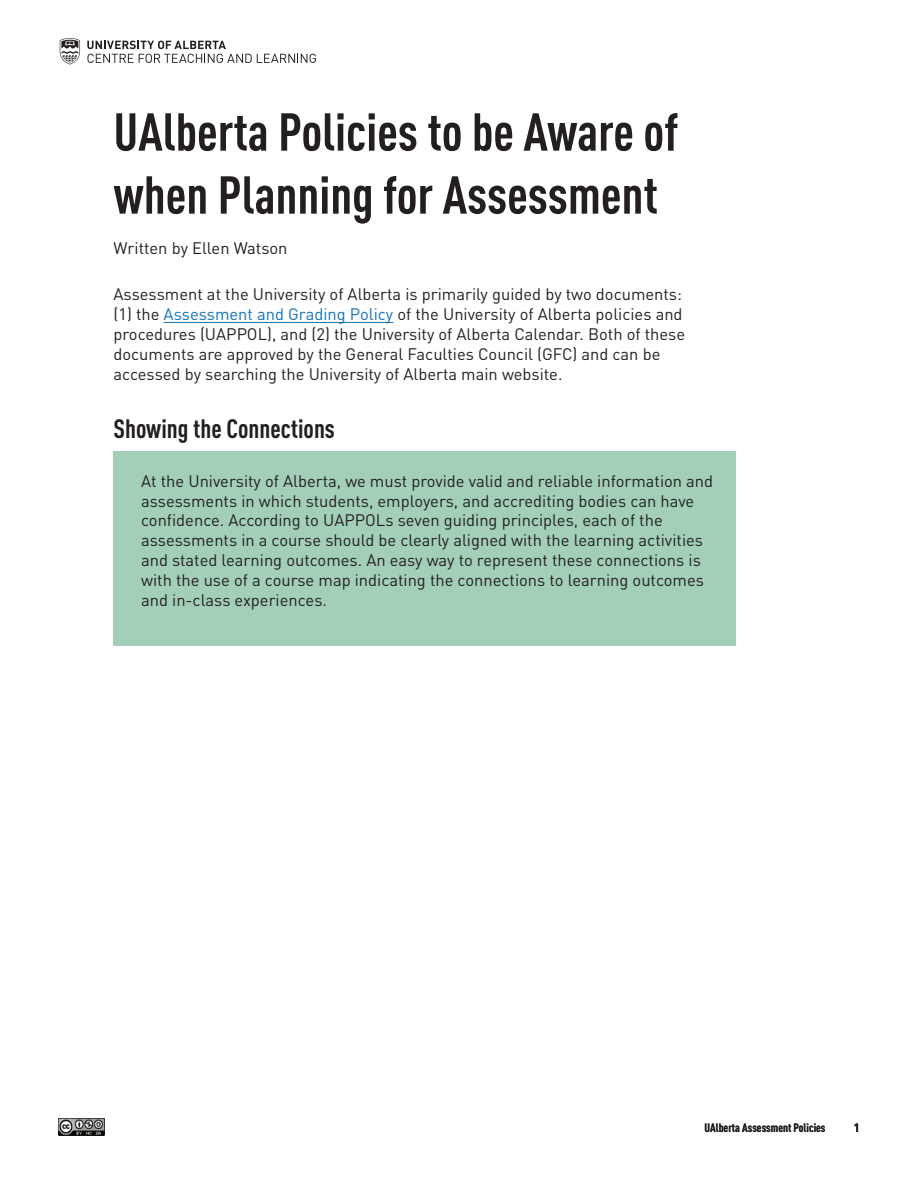
<style>
.page{position:relative;width:918px;height:1188px;background:#fff}
.page>*{position:absolute;margin:0;border:0;box-sizing:border-box;transform-origin:0 0}
.t1{font:700 condensed 52.5px/63px "DIN Pro";color:#231f20}
.t2{font:700 condensed 26.25px "DIN Pro";color:#231f20}
.t3{font:16.5px/19.8px "DIN Pro";color:#231f20}
.t4{font:700 condensed 12px "DIN Pro";color:#231f20}
.t5{font:700 12px "DIN Pro";color:#231f20}
.s1{color:#1074bc}
</style>
<div class="page">
<hr style="left:164px;top:322px;width:229px;height:1px;background:#1074bc">
<img style="left:58px;top:1119px;width:47px;height:16px">
<div style="left:113px;top:451px;width:623px;height:194px;background:#a3cfb8"></div>
<svg style="left:87px;top:41px;width:229px;height:22px"></svg>
<svg style="left:60px;top:38px;width:20px;height:26px"></svg>
<h1 class="t1" style="left:113px;top:96px;width:566px">UAlberta Policies to be Aware of when Planning for Assessment</h1>
<p class="t3" style="left:113px;top:236px;width:176px">Written by Ellen Watson</p>
<p class="t3" style="left:113px;top:283px;width:573px">Assessment at the University of Alberta is primarily guided by two documents: (1) the <span class="s1">Assessment and Grading Policy</span> of the University of Alberta policies and procedures (UAPPOL), and (2) the University of Alberta Calendar. Both of these documents are approved by the General Faculties Council (GFC) and can be accessed by searching the University of Alberta main website.</p>
<h2 class="t2" style="left:113px;top:409px;width:223px">Showing the Connections</h2>
<p class="t3" style="left:141px;top:469px;width:574px">At the University of Alberta, we must provide valid and reliable information and assessments in which students, employers, and accrediting bodies can have confidence. According to UAPPOLs seven guiding principles, each of the assessments in a course should be clearly aligned with the learning activities and stated learning outcomes. An easy way to represent these connections is with the use of a course map indicating the connections to learning outcomes and in-class experiences.</p>
<p class="t4" style="left:705px;top:1119px;width:122px">UAlberta Assessment Policies</p>
<p class="t5" style="left:853px;top:1118px;width:8px">1</p>
</div>
